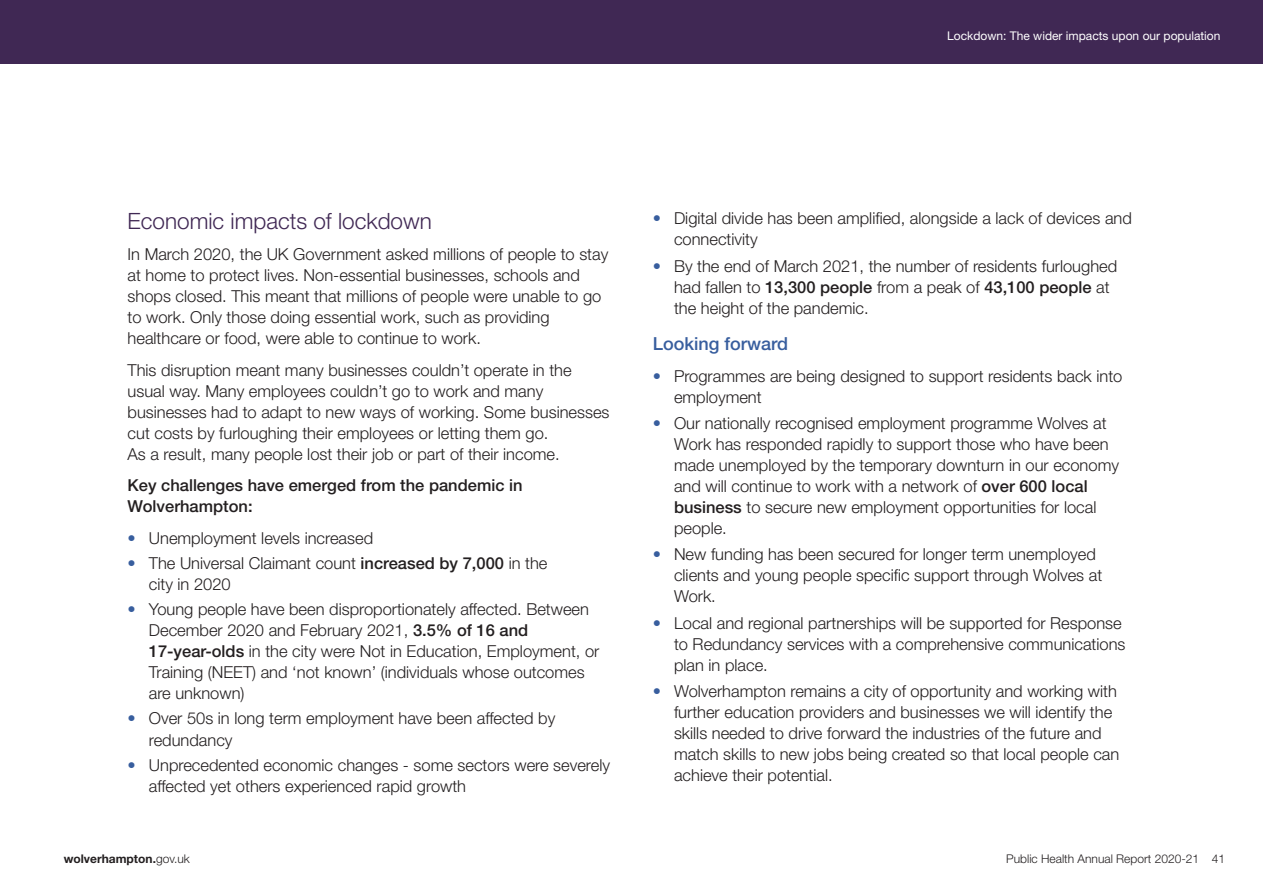
<style>
.page{position:relative;width:1263px;height:893px;background:#fff}
.page>*{position:absolute;margin:0;border:0;box-sizing:border-box;transform-origin:0 0}
.t1{font:300 22.5px "Helvetica Neue LT Std";color:#402854}
.t2{font:500 18px "Helvetica Neue LT Std";color:#385e9e}
.t3{font:300 16.5px/21px "Helvetica Neue LT Std";color:#231f20}
.t4{font:500 16.5px/21px "Helvetica Neue LT Std";color:#231f20}
.t5{font:12px "Helvetica Neue LT Std";color:#fff}
.t6{font:300 12px "Helvetica Neue LT Std";color:#231f20}
.t7{font:700 12px "Helvetica Neue LT Std";color:#231f20}
.s1{color:#385e9e}
.s2{font-weight:500}
.s3{font-weight:300}
</style>
<div class="page">
<div style="left:0;top:0;width:1263px;height:64px;background:#402854"></div>
<p class="t5" style="left:947px;top:32px;width:275px">Lockdown: The wider impacts upon our population</p>
<h1 class="t1" style="left:128px;top:213px;width:306px">Economic impacts of lockdown</h1>
<p class="t3" style="left:128px;top:245px;width:482px">In March 2020, the UK Government asked millions of people to stay at home to protect lives. Non-essential businesses, schools and shops closed. This meant that millions of people were unable to go to work. Only those doing essential work, such as providing healthcare or food, were able to continue to work.</p>
<p class="t3" style="left:128px;top:361px;width:483px">This disruption meant many businesses couldn’t operate in the usual way. Many employees couldn’t go to work and many businesses had to adapt to new ways of working. Some businesses cut costs by furloughing their employees or letting them go.<br>As a result, many people lost their job or part of their income.</p>
<p class="t4" style="left:128px;top:477px;width:396px">Key challenges have emerged from the pandemic in<br>Wolverhampton:</p>
<p class="t3" style="left:128px;top:529px;width:247px"><span class="s1">•</span> Unemployment levels increased</p>
<p class="t3" style="left:149px;top:554px;width:400px;text-indent:-21px"><span class="s1">•</span> The Universal Claimant count <span class="s2">increased by 7,000</span> in the city in 2020</p>
<p class="t3" style="left:149px;top:600px;width:452px;text-indent:-21px"><span class="s1">•</span> Young people have been disproportionately affected. Between December 2020 and February 2021, <span class="s2">3.5% of 16 and 17-year-olds</span> in the city were Not in Education, Employment, or Training (NEET) and ‘not known’ (individuals whose outcomes are unknown)</p>
<p class="t3" style="left:149px;top:710px;width:408px;text-indent:-21px"><span class="s1">•</span> Over 50s in long term employment have been affected by redundancy</p>
<p class="t3" style="left:149px;top:756px;width:463px;text-indent:-21px"><span class="s1">•</span> Unprecedented economic changes - some sectors were severely affected yet others experienced rapid growth</p>
<p class="t3" style="left:674px;top:210px;width:459px;text-indent:-21px"><span class="s1">•</span> Digital divide has been amplified, alongside a lack of devices and connectivity</p>
<p class="t3" style="left:674px;top:257px;width:445px;text-indent:-21px"><span class="s1">•</span> By the end of March 2021, the number of residents furloughed had fallen to <span class="s2">13,300 people</span> from a peak of <span class="s2">43,100 people</span> at the height of the pandemic.</p>
<p class="t2" style="left:653px;top:338px;width:137px">Looking forward</p>
<p class="t3" style="left:674px;top:367px;width:450px;text-indent:-21px"><span class="s1">•</span> Programmes are being designed to support residents back into employment</p>
<p class="t3" style="left:674px;top:414px;width:446px;text-indent:-21px"><span class="s1">•</span> Our nationally recognised employment programme Wolves at Work has responded rapidly to support those who have been made unemployed by the temporary downturn in our economy and will continue to work with a network of <span class="s2">over 600 local business</span> to secure new employment opportunities for local people.</p>
<p class="t3" style="left:674px;top:546px;width:430px;text-indent:-21px"><span class="s1">•</span> New funding has been secured for longer term unemployed clients and young people specific support through Wolves at<br>Work.</p>
<p class="t3" style="left:674px;top:614px;width:453px;text-indent:-21px"><span class="s1">•</span> Local and regional partnerships will be supported for Response to Redundancy services with a comprehensive communications plan in place.</p>
<p class="t3" style="left:674px;top:682px;width:447px;text-indent:-21px"><span class="s1">•</span> Wolverhampton remains a city of opportunity and working with further education providers and businesses we will identify the skills needed to drive forward the industries of the future and match skills to new jobs being created so that local people can achieve their potential.</p>
<p class="t7" style="left:64px;top:855px;width:127px">wolverhampton.<span class="s3">gov.uk</span></p>
<p class="t6" style="left:1006px;top:855px;width:221px">Public Health Annual Report 2020-21 41</p>
</div>
